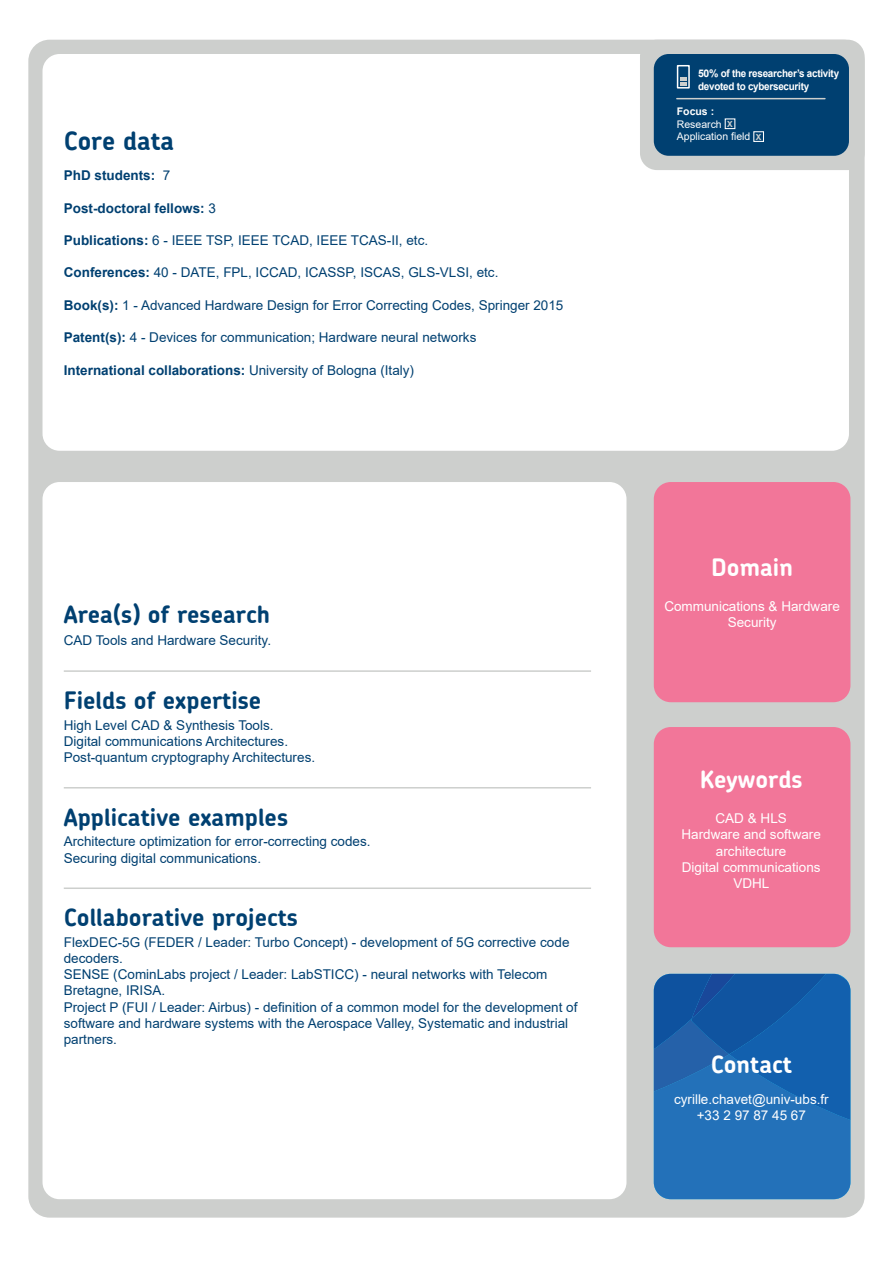
<style>
.page{position:relative;width:893px;height:1263px;background:#fff}
.page>*{position:absolute;margin:0;border:0;box-sizing:border-box;transform-origin:0 0}
.t1{font:700 25.5px "Chevin";color:#004071}
.t2{font:700 24px "Chevin";color:#004071}
.t3{font:700 24px "Chevin";color:#fff}
.t4{font:13.5px/16.2px "Arial";color:#004071}
.t5{font:13.5px/16.2px "Arial";color:#fff;text-align:center}
.t6{font:700 13.5px "Arial";color:#004071}
.t7{font:700 10.5px/12.6px "Arial";letter-spacing:-.025em;color:#fff}
.t8{font:10.5px/12.8px "Arial";color:#fff}
.t9{font:700 8.4px "Arial";color:#cdcfcd}
.s1{font-weight:400}
.s2{font-weight:700}
</style>
<div class="page">
<div style="left:28px;top:40px;width:837px;height:1177px;background:#cdcfcd;border-radius:21px"></div>
<div style="left:654px;top:727px;width:196px;height:220px;background:#f27699;border-radius:17px"></div>
<div style="left:654px;top:482px;width:196px;height:220px;background:#f27699;border-radius:17px"></div>
<svg style="left:654px;top:974px;width:196px;height:225px"></svg>
<div style="left:43px;top:54px;width:806px;height:397px;background:#fff;border-radius:17px"></div>
<div style="left:43px;top:482px;width:583px;height:717px;background:#fff;border-radius:17px"></div>
<hr style="left:64px;top:670px;width:527px;height:2px;background:#cdcfcd">
<hr style="left:64px;top:787px;width:527px;height:1px;background:#cdcfcd">
<hr style="left:64px;top:887px;width:527px;height:2px;background:#cdcfcd">
<div style="left:640px;top:40px;width:225px;height:130px;background:#cdcfcd;border-radius:17px"></div>
<div style="left:654px;top:54px;width:195px;height:102px;background:#004071;border-radius:15px"></div>
<div style="left:677px;top:65px;width:13px;height:24px;border:2px solid #fff"></div>
<svg style="left:680px;top:77px;width:6px;height:8px"></svg>
<div style="left:725px;top:118px;width:10px;height:11px;border:1px solid #fff"></div>
<div style="left:753px;top:131px;width:11px;height:11px;border:1px solid #fff"></div>
<hr style="left:677px;top:98px;width:148px;height:1px;background:#cdcfcd">
<p class="t1" style="left:64px;top:124px;width:112px">Core data</p>
<p class="t6" style="left:64px;top:166px;width:108px">PhD students: <span class="s1">7</span></p>
<p class="t6" style="left:64px;top:198px;width:154px">Post-doctoral fellows: <span class="s1">3</span></p>
<p class="t4" style="left:64px;top:232px;width:366px"><span class="s2">Publications:</span> 6 - IEEE TSP, IEEE TCAD, IEEE TCAS-II, etc.</p>
<p class="t4" style="left:64px;top:264px;width:436px"><span class="s2">Conferences:</span> 40 - DATE, FPL, ICCAD, ICASSP, ISCAS, GLS-VLSI, etc.</p>
<p class="t4" style="left:64px;top:297px;width:501px"><span class="s2">Book(s):</span> 1 - Advanced Hardware Design for Error Correcting Codes, Springer 2015</p>
<p class="t4" style="left:64px;top:329px;width:414px"><span class="s2">Patent(s):</span> 4 - Devices for communication; Hardware neural networks</p>
<p class="t6" style="left:64px;top:360px;width:352px">International collaborations: <span class="s1">University of Bologna (Italy)</span></p>
<p class="t2" style="left:64px;top:599px;width:208px">Area(s) of research</p>
<p class="t4" style="left:64px;top:632px;width:209px">CAD Tools and Hardware Security.</p>
<p class="t2" style="left:64px;top:685px;width:199px">Fields of expertise</p>
<p class="t4" style="left:64px;top:717px;width:211px">High Level CAD &amp; Synthesis Tools.</p>
<p class="t4" style="left:64px;top:733px;width:226px">Digital communications Architectures.</p>
<p class="t4" style="left:64px;top:749px;width:253px">Post-quantum cryptography Architectures.</p>
<p class="t2" style="left:64px;top:801px;width:226px">Applicative examples</p>
<p class="t4" style="left:64px;top:833px;width:308px">Architecture optimization for error-correcting codes.</p>
<p class="t4" style="left:64px;top:849px;width:199px">Securing digital communications.</p>
<p class="t2" style="left:64px;top:902px;width:236px">Collaborative projects</p>
<p class="t4" style="left:64px;top:934px;width:507px">FlexDEC-5G (FEDER / Leader: Turbo Concept) - development of 5G corrective code decoders.</p>
<p class="t4" style="left:64px;top:966px;width:485px">SENSE (CominLabs project / Leader: LabSTICC) - neural networks with Telecom<br>Bretagne, IRISA.</p>
<p class="t4" style="left:64px;top:999px;width:515px">Project P (FUI / Leader: Airbus) - definition of a common model for the development of software and hardware systems with the Aerospace Valley, Systematic and industrial partners.</p>
<p class="t7" style="left:698px;top:67px;width:143px">50% of the researcher’s activity devoted to cybersecurity</p>
<p class="t8" style="left:677px;top:105px;width:46px"><span class="s2">Focus :<br></span>Research</p>
<p class="t9" style="left:727px;top:118px;width:7px">X</p>
<p class="t8" style="left:677px;top:130px;width:75px">Application field</p>
<p class="t9" style="left:756px;top:131px;width:7px">X</p>
<p class="t3" style="left:711px;top:551px;width:83px">Domain</p>
<p class="t5" style="left:664px;top:598px;width:177px">Communications &amp; Hardware<br>Security</p>
<p class="t3" style="left:700px;top:764px;width:104px">Keywords</p>
<p class="t5" style="left:716px;top:810px;width:73px">CAD &amp; HLS</p>
<p class="t5" style="left:681px;top:826px;width:141px">Hardware and software architecture</p>
<p class="t5" style="left:682px;top:859px;width:140px">Digital communications</p>
<p class="t5" style="left:733px;top:875px;width:38px">VDHL</p>
<p class="t3" style="left:711px;top:1049px;width:83px">Contact</p>
<p class="t5" style="left:674px;top:1091px;width:156px">cyrille.chavet@univ-ubs.fr</p>
<p class="t5" style="left:697px;top:1107px;width:111px">+33 2 97 87 45 67</p>
</div>
